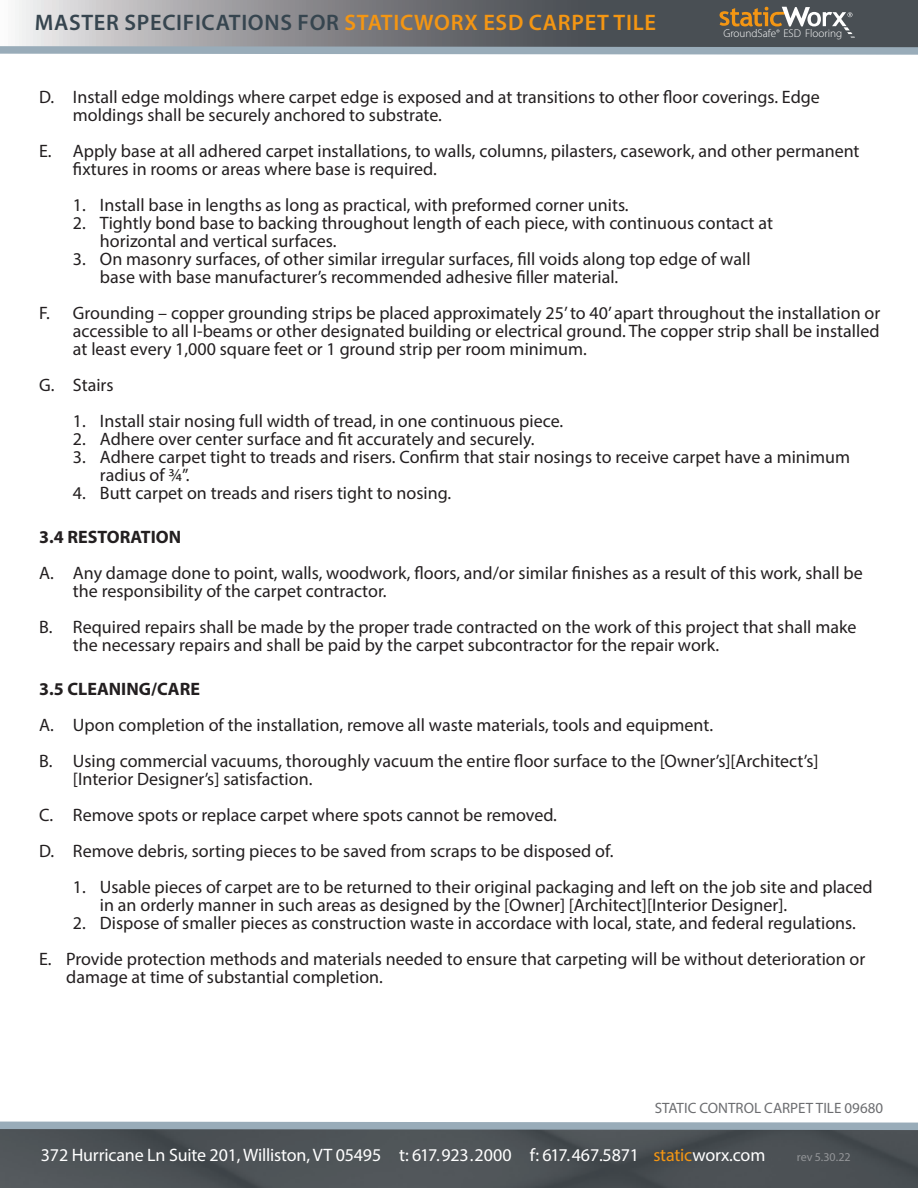
<style>
.page{position:relative;width:918px;height:1188px;background:#fff}
.page>*{position:absolute;margin:0;border:0;box-sizing:border-box;transform-origin:0 0}
.t1{font:600 22.5px "Myriad Pro";letter-spacing:.03em;color:#36454f}
.t2{font:18px/18px "Myriad Pro";color:#231f20}
.t3{font:18px "Myriad Pro";letter-spacing:-.01em;color:#fff}
.t4{font:700 18px "Myriad Pro";color:#231f20}
.t5{font:15px "Myriad Pro";color:#6c6d70}
.t6{font:12px "Myriad Pro";letter-spacing:-.005em;color:#939598}
.t7{font:300 11.25px "Myriad Pro";color:#fff}
.s1{color:#f49613}
</style>
<div class="page">
<img style="left:0;top:1134px;width:918px;height:54px">
<svg style="left:15px;top:0;width:903px;height:7px;background:#76797d"></svg>
<svg style="left:0;top:1121px;width:918px;height:13px;background:#86939c"></svg>
<svg style="left:0;top:7px;width:918px;height:48px;background:#84878b"></svg>
<p class="t1" style="left:35px;top:8px;width:623px">MASTER SPECIFICATIONS FOR <span class="s1">STATICWORX ESD CARPET TILE</span></p>
<p class="t7" style="left:723px;top:27px;width:120px">GroundSafe ESD Flooring</p>
<p class="t2" style="left:73px;top:88px;width:749px;text-indent:-34px">D. Install edge moldings where carpet edge is exposed and at transitions to other floor coverings. Edge moldings shall be securely anchored to substrate.</p>
<p class="t2" style="left:73px;top:142px;width:788px;text-indent:-34px">E. Apply base at all adhered carpet installations, to walls, columns, pilasters, casework, and other permanent fixtures in rooms or areas where base is required.</p>
<p class="t2" style="left:73px;top:196px;width:557px">1. Install base in lengths as long as practical, with preformed corner units.</p>
<p class="t2" style="left:73px;top:214px;width:702px">2. Tightly bond base to backing throughout length of each piece, with continuous contact at</p>
<p class="t2" style="left:100px;top:232px;width:238px">horizontal and vertical surfaces.</p>
<p class="t2" style="left:73px;top:250px;width:679px">3. On masonry surfaces, of other similar irregular surfaces, fill voids along top edge of wall</p>
<p class="t2" style="left:100px;top:268px;width:520px">base with base manufacturer’s recommended adhesive filler material.</p>
<p class="t2" style="left:73px;top:304px;width:809px;text-align:justify;text-indent:-34px">F. Grounding – copper grounding strips be placed approximately 25’ to 40’ apart throughout the installation or accessible to all I-beams or other designated building or electrical ground. The copper strip shall be installed at least every 1,000 square feet or 1 ground strip per room minimum.</p>
<p class="t2" style="left:39px;top:376px;width:76px">G. Stairs</p>
<p class="t2" style="left:73px;top:412px;width:492px">1. Install stair nosing full width of tread, in one continuous piece.</p>
<p class="t2" style="left:73px;top:430px;width:463px">2. Adhere over center surface and fit accurately and securely.</p>
<p class="t2" style="left:100px;top:448px;width:752px;text-indent:-27px">3. Adhere carpet tight to treads and risers. Confirm that stair nosings to receive carpet have a minimum radius of ¾”.</p>
<p class="t2" style="left:73px;top:484px;width:380px">4. Butt carpet on treads and risers tight to nosing.</p>
<p class="t4" style="left:39px;top:525px;width:144px">3.4 RESTORATION</p>
<p class="t2" style="left:73px;top:564px;width:791px;text-indent:-34px">A. Any damage done to point, walls, woodwork, floors, and/or similar finishes as a result of this work, shall be the responsibility of the carpet contractor.</p>
<p class="t2" style="left:73px;top:618px;width:785px;text-indent:-34px">B. Required repairs shall be made by the proper trade contracted on the work of this project that shall make the necessary repairs and shall be paid by the carpet subcontractor for the repair work.</p>
<p class="t4" style="left:39px;top:677px;width:162px">3.5 CLEANING/CARE</p>
<p class="t2" style="left:39px;top:716px;width:675px">A. Upon completion of the installation, remove all waste materials, tools and equipment.</p>
<p class="t2" style="left:73px;top:752px;width:747px;text-indent:-34px">B. Using commercial vacuums, thoroughly vacuum the entire floor surface to the [Owner’s][Architect’s] [Interior Designer’s] satisfaction.</p>
<p class="t2" style="left:39px;top:806px;width:519px">C. Remove spots or replace carpet where spots cannot be removed.</p>
<p class="t2" style="left:39px;top:842px;width:576px">D. Remove debris, sorting pieces to be saved from scraps to be disposed of.</p>
<p class="t2" style="left:100px;top:878px;width:774px;text-indent:-27px">1. Usable pieces of carpet are to be returned to their original packaging and left on the job site and placed in an orderly manner in such areas as designed by the [Owner] [Architect][Interior Designer].</p>
<p class="t2" style="left:73px;top:914px;width:784px">2. Dispose of smaller pieces as construction waste in accordace with local, state, and federal regulations.</p>
<p class="t2" style="left:66px;top:950px;width:801px;text-indent:-27px">E. Provide protection methods and materials needed to ensure that carpeting will be without deterioration or damage at time of substantial completion.</p>
<p class="t5" style="left:655px;top:1099px;width:230px">STATIC CONTROL CARPET TILE 09680</p>
<p class="t3" style="left:41px;top:1144px;width:726px">372 Hurricane Ln Suite 201, Williston, VT 05495 t: 617.923.2000 f: 617.467.5871 <span class="s1">static</span>worx.com</p>
<p class="t6" style="left:797px;top:1150px;width:55px">rev 5.30.22</p>
</div>
